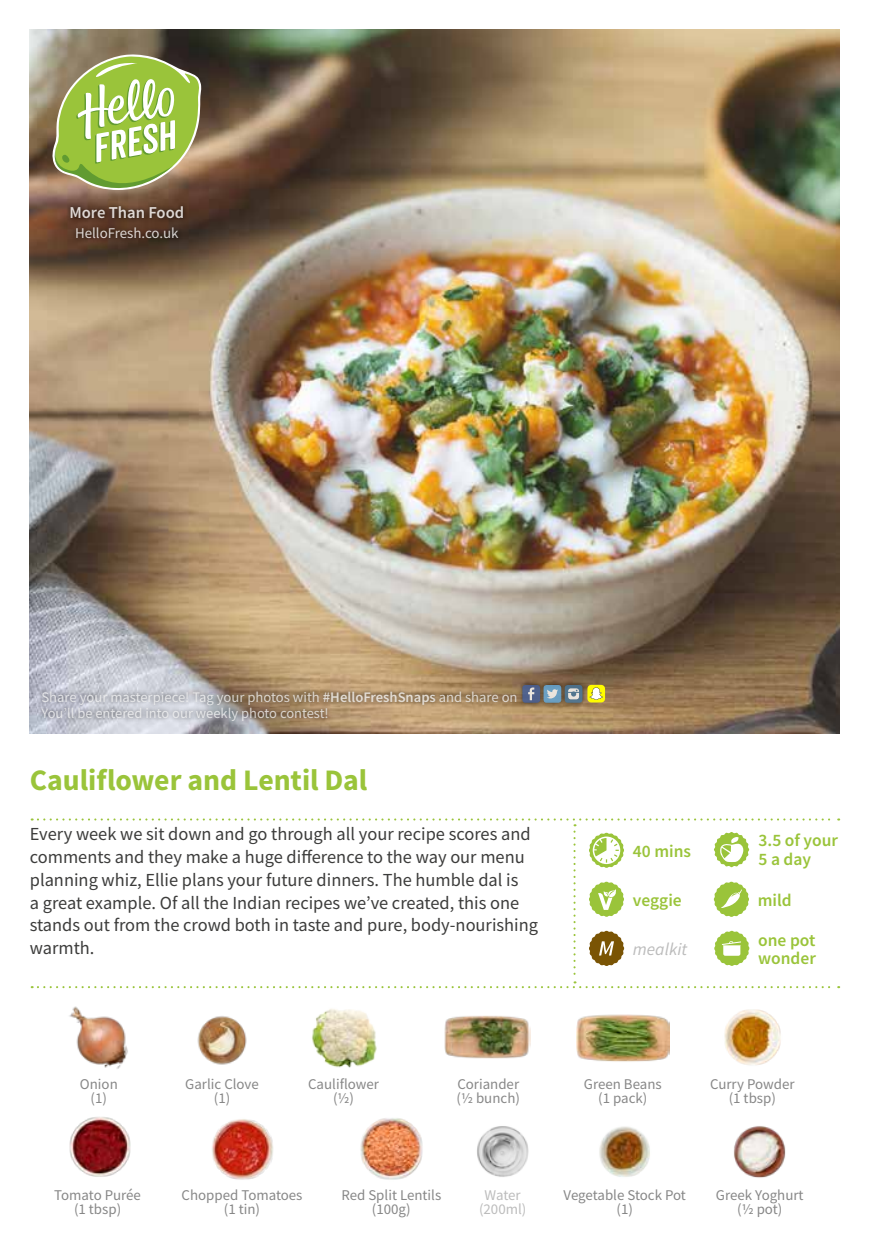
<style>
.page{position:relative;width:869px;height:1241px;background:#fff}
.page>*{position:absolute;margin:0;border:0;box-sizing:border-box;transform-origin:0 0}
.t1{font:700 29.75px "Source Sans Pro";letter-spacing:-.005em;color:#9ac43a}
.t2{font:18.38px/22.8px "Source Sans Pro";color:#3c3c3b}
.t3{font:600 17.5px/18.6px "Source Sans Pro";color:#9ac43a}
.t4{font:italic 17.5px "Source Sans Pro";color:#bcbcbc}
.t5{font:600 16.62px "Source Sans Pro";color:#fff}
.t6{font:14.88px/14.5px "Source Sans Pro";color:#878787;text-align:center}
.t7{font:14.88px "Source Sans Pro";color:#fff}
.t8{font:14.88px/14.5px "Source Sans Pro";color:#bcbcbc;text-align:center}
.t9{font:14.53px/16.4px "Source Sans Pro";color:#ededed}
.s1{font-weight:600}
</style>
<div class="page">
<img style="left:30px;top:30px;width:808px;height:703px">
<svg style="left:66px;top:201px;width:122px;height:21px;background:#553827"></svg>
<svg style="left:71px;top:223px;width:112px;height:21px;background:#4b3122"></svg>
<div style="left:37px;top:679px;width:550px;height:46px;background:#000;opacity:.75"></div>
<div style="left:522px;top:685px;width:18px;height:17px;background:#4f618c;border-radius:3px"></div>
<svg style="left:528px;top:687px;width:6px;height:13px"></svg>
<svg style="left:564px;top:685px;width:18px;height:17px"></svg>
<svg style="left:568px;top:688px;width:10px;height:11px"></svg>
<div style="left:543px;top:685px;width:18px;height:17px;background:#6a9fc2;border-radius:3px"></div>
<svg style="left:547px;top:689px;width:11px;height:9px"></svg>
<svg style="left:587px;top:684px;width:17px;height:18px"></svg>
<img style="left:69px;top:1006px;width:59px;height:63px">
<img style="left:69px;top:1117px;width:62px;height:60px">
<img style="left:477px;top:1126px;width:52px;height:51px">
<img style="left:599px;top:1126px;width:51px;height:51px">
<img style="left:733px;top:1126px;width:53px;height:52px">
<svg style="left:48px;top:54px;width:153px;height:147px;background:#a1b163"></svg>
<img style="left:576px;top:1014px;width:92px;height:48px">
<img style="left:724px;top:1009px;width:57px;height:56px">
<img style="left:444px;top:1015px;width:86px;height:44px">
<img style="left:311px;top:1009px;width:66px;height:59px">
<img style="left:212px;top:1119px;width:61px;height:61px">
<img style="left:360px;top:1118px;width:63px;height:62px">
<img style="left:197px;top:1016px;width:50px;height:49px">
<svg style="left:32px;top:818px;width:806px;height:170px"></svg>
<p class="t5" style="left:69px;top:201px;width:116px">More Than Food</p>
<p class="t7" style="left:75px;top:224px;width:105px">HelloFresh.co.uk</p>
<p class="t9" style="left:41px;top:688px;width:477px">Share your masterpiece! Tag your photos with <span class="s1">#HelloFreshSnaps</span> and share on<br>You’ll be entered into our weekly photo contest!</p>
<h1 class="t1" style="left:30px;top:760px;width:339px">Cauliflower and Lentil Dal</h1>
<p class="t2" style="left:30px;top:822px;width:509px">Every week we sit down and go through all your recipe scores and comments and they make a huge difference to the way our menu planning whiz, Ellie plans your future dinners. The humble dal is<br>a great example. Of all the Indian recipes we’ve created, this one stands out from the crowd both in taste and pure, body-nourishing warmth.</p>
<p class="t3" style="left:632px;top:841px;width:60px">40 mins</p>
<p class="t3" style="left:758px;top:830px;width:81px">3.5 of your<br>5 a day</p>
<p class="t3" style="left:632px;top:890px;width:50px">veggie</p>
<p class="t4" style="left:632px;top:937px;width:56px">mealkit</p>
<p class="t3" style="left:757px;top:890px;width:35px">mild</p>
<p class="t3" style="left:757px;top:930px;width:59px">one pot wonder</p>
<p class="t6" style="left:80px;top:1076px;width:39px">Onion (1)</p>
<p class="t6" style="left:185px;top:1076px;width:75px">Garlic Clove (1)</p>
<p class="t6" style="left:308px;top:1076px;width:72px">Cauliflower (½)</p>
<p class="t6" style="left:456px;top:1076px;width:65px;text-align:left">Coriander (½ bunch)</p>
<p class="t6" style="left:583px;top:1076px;width:79px">Green Beans (1 pack)</p>
<p class="t6" style="left:709px;top:1076px;width:86px">Curry Powder (1 tbsp)</p>
<p class="t6" style="left:54px;top:1187px;width:88px">Tomato Purée (1 tbsp)</p>
<p class="t8" style="left:479px;top:1187px;width:49px">Water (200ml)</p>
<p class="t6" style="left:563px;top:1187px;width:124px">Vegetable Stock Pot (1)</p>
<p class="t6" style="left:715px;top:1187px;width:89px">Greek Yoghurt (½ pot)</p>
<p class="t6" style="left:181px;top:1187px;width:122px">Chopped Tomatoes (1 tin)</p>
<p class="t6" style="left:341px;top:1187px;width:101px">Red Split Lentils (100g)</p>
</div>
